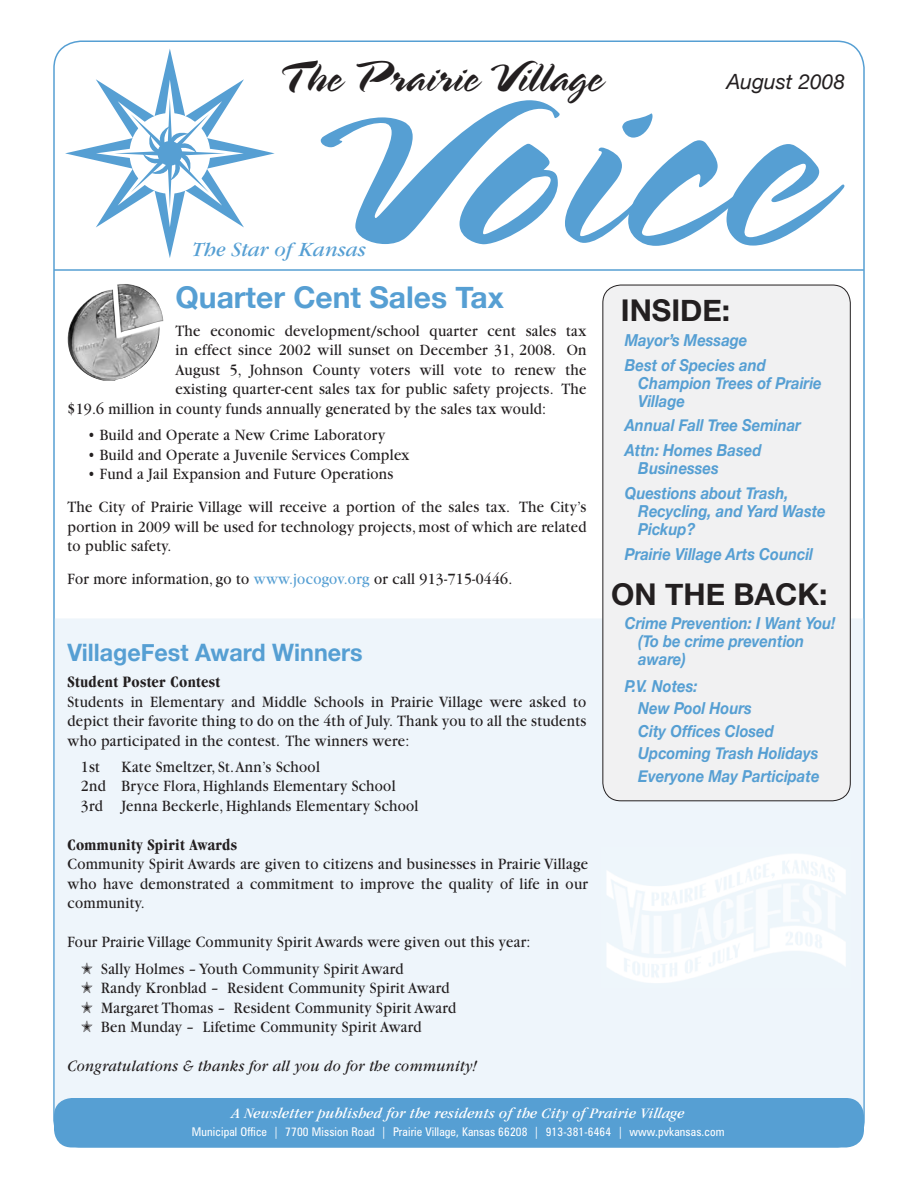
<style>
.page{position:relative;width:918px;height:1188px;background:#fff}
.page>*{position:absolute;margin:0;border:0;box-sizing:border-box;transform-origin:0 0}
.t1{font:270px "Spring LP";color:#569fd3;scale:1.1 1}
.t2{font:45px "Spring LP";letter-spacing:.01em;color:#231f20}
.t3{font:700 30px "Helvetica Neue";color:#569fd3}
.t4{font:700 30px "Helvetica Neue";color:#231f20}
.t5{font:700 24px "Helvetica Neue";color:#569fd3}
.t6{font:italic 21px "Garamond";color:#569fd3}
.t7{font:italic 21px "Helvetica Neue";color:#231f20}
.t8{font:16.5px/19.5px "Garamond";letter-spacing:.02em;color:#231f20;scale:.9 1}
.t9{font:italic 700 16.5px/18px "Helvetica Neue";color:#569fd3;scale:.9 1}
.t10{font:italic 16.5px "Garamond";letter-spacing:.02em;color:#231f20;scale:.9 1}
.t11{font:700 condensed 16.5px "Garamond";letter-spacing:.02em;color:#231f20}
.t12{font:italic condensed 15px "Garamond";letter-spacing:.01em;color:#fff;scale:1.2 1}
.t13{font:condensed 12px "Zurich BT";letter-spacing:.01em;color:#fff}
.s1{font-size:210px}
.s2{color:#569fd3}
</style>
<div class="page">
<div style="left:55px;top:618px;width:808px;height:501px;background:#eef5fb"></div>
<div style="left:54px;top:1098px;width:810px;height:50px;background:#569fd3;border-radius:18px"></div>
<hr style="left:54px;top:269px;width:810px;height:2px;background:#569fd3">
<div style="left:603px;top:285px;width:247px;height:516px;background:#f1f1f2;border-radius:18px"></div>
<div style="left:603px;top:285px;width:247px;height:516px;border:1px solid #231f20;border-radius:18px"></div>
<svg style="left:65px;top:49px;width:210px;height:209px"></svg>
<svg style="left:96px;top:80px;width:148px;height:147px"></svg>
<div style="left:158px;top:141px;width:24px;height:25px;background:#569fd3;border-radius:50%"></div>
<img style="left:67px;top:284px;width:96px;height:97px">
<img style="left:607px;top:854px;width:239px;height:129px">
<h2 class="t2" style="left:277px;top:51px;width:327px">T he Prairie Village</h2>
<p class="t7" style="left:726px;top:69px;width:120px">August 2008</p>
<h1 class="t1" style="left:302px;top:1px;width:470px"><span class="s1">V</span>oice</h1>
<p class="t6" style="left:192px;top:238px;width:175px">The Star of Kansas</p>
<h3 class="t3" style="left:176px;top:279px;width:330px">Quarter Cent Sales Tax</h3>
<h3 class="t4" style="left:621px;top:292px;width:111px">INSIDE:</h3>
<p class="t9" style="left:625px;top:327px;width:158px;line-height:24.8px">Mayor’s Message<br>Best of Species and</p>
<p class="t9" style="left:638px;top:373px;width:205px">Champion Trees of Prairie<br>Village</p>
<p class="t9" style="left:625px;top:413px;width:197px;line-height:24.8px">Annual Fall Tree Seminar<br>Attn: Homes Based</p>
<p class="t9" style="left:625px;top:456px;width:184px;line-height:24.8px;text-indent:13px">Businesses<br>Questions about Trash,</p>
<p class="t9" style="left:638px;top:502px;width:210px">Recycling, and Yard Waste<br>Pickup?</p>
<p class="t9" style="left:625px;top:544px;width:211px">Prairie Village Arts Council</p>
<h3 class="t4" style="left:611px;top:575px;width:218px">ON THE BACK:</h3>
<p class="t9" style="left:638px;top:614px;width:221px;text-indent:-13px">Crime Prevention: I Want You! (To be crime prevention aware)</p>
<p class="t9" style="left:638px;top:674px;width:203px;line-height:22.5px;text-indent:-13px">P.V. Notes:<br>New Pool Hours<br>City Offices Closed<br>Upcoming Trash Holidays<br>Everyone May Participate</p>
<p class="t8" style="left:176px;top:321px;width:458px">The economic development/school quarter cent sales tax</p>
<p class="t8" style="left:176px;top:341px;width:458px">in effect since 2002 will sunset on December 31, 2008. On</p>
<p class="t8" style="left:176px;top:360px;width:458px">August 5, Johnson County voters will vote to renew the</p>
<p class="t8" style="left:176px;top:380px;width:458px">existing quarter-cent sales tax for public safety projects. The</p>
<p class="t8" style="left:68px;top:399px;width:533px">$19.6 million in county funds annually generated by the sales tax would:</p>
<p class="t8" style="left:88px;top:425px;width:332px">• Build and Operate a New Crime Laboratory</p>
<p class="t8" style="left:88px;top:445px;width:359px">• Build and Operate a Juvenile Services Complex</p>
<p class="t8" style="left:68px;top:458px;width:578px;line-height:33px;text-indent:20px">• Fund a Jail Expansion and Future Operations<br>The City of Prairie Village will receive a portion of the sales tax. The City’s</p>
<p class="t8" style="left:68px;top:517px;width:578px">portion in 2009 will be used for technology projects, most of which are related to public safety.</p>
<p class="t8" style="left:68px;top:569px;width:496px">For more information, go to <span class="s2">www.jocogov.org</span> or call 913-715-0446.</p>
<h3 class="t5" style="left:68px;top:637px;width:297px">VillageFest Award Winners</h3>
<p class="t11" style="left:68px;top:673px;width:154px">Student Poster Contest</p>
<p class="t8" style="left:68px;top:692px;width:578px;text-align:justify">Students in Elementary and Middle Schools in Prairie Village were asked to depict their favorite thing to do on the 4th of July. Thank you to all the students who participated in the contest. The winners were:</p>
<p class="t8" style="left:81px;top:757px;width:23px">1st</p>
<p class="t8" style="left:81px;top:757px;width:376px;text-indent:40px">Kate Smeltzer, St. Ann’s School<br>2nd Bryce Flora, Highlands Elementary School<br>3rd Jenna Beckerle, Highlands Elementary School</p>
<p class="t11" style="left:68px;top:835px;width:171px">Community Spirit Awards</p>
<p class="t8" style="left:68px;top:855px;width:580px;text-align:justify">Community Spirit Awards are given to citizens and businesses in Prairie Village who have demonstrated a commitment to improve the quality of life in our community.</p>
<p class="t8" style="left:81px;top:929px;width:501px;line-height:26.2px;text-indent:-13px">Four Prairie Village Community Spirit Awards were given out this year: ✭ Sally Holmes – Youth Community Spirit Award</p>
<p class="t8" style="left:81px;top:978px;width:418px">✭ Randy Kronblad – Resident Community Spirit Award ✭ Margaret Thomas – Resident Community Spirit Award ✭ Ben Munday – Lifetime Community Spirit Award</p>
<p class="t10" style="left:68px;top:1058px;width:456px">Congratulations &amp; thanks for all you do for the community!</p>
<p class="t12" style="left:232px;top:1105px;width:379px">A Newsletter published for the residents of the City of Prairie Village</p>
<p class="t13" style="left:192px;top:1125px;width:534px">Municipal Office | 7700 Mission Road | Prairie Village, Kansas 66208 | 913-381-6464 | www.pvkansas.com</p>
</div>
